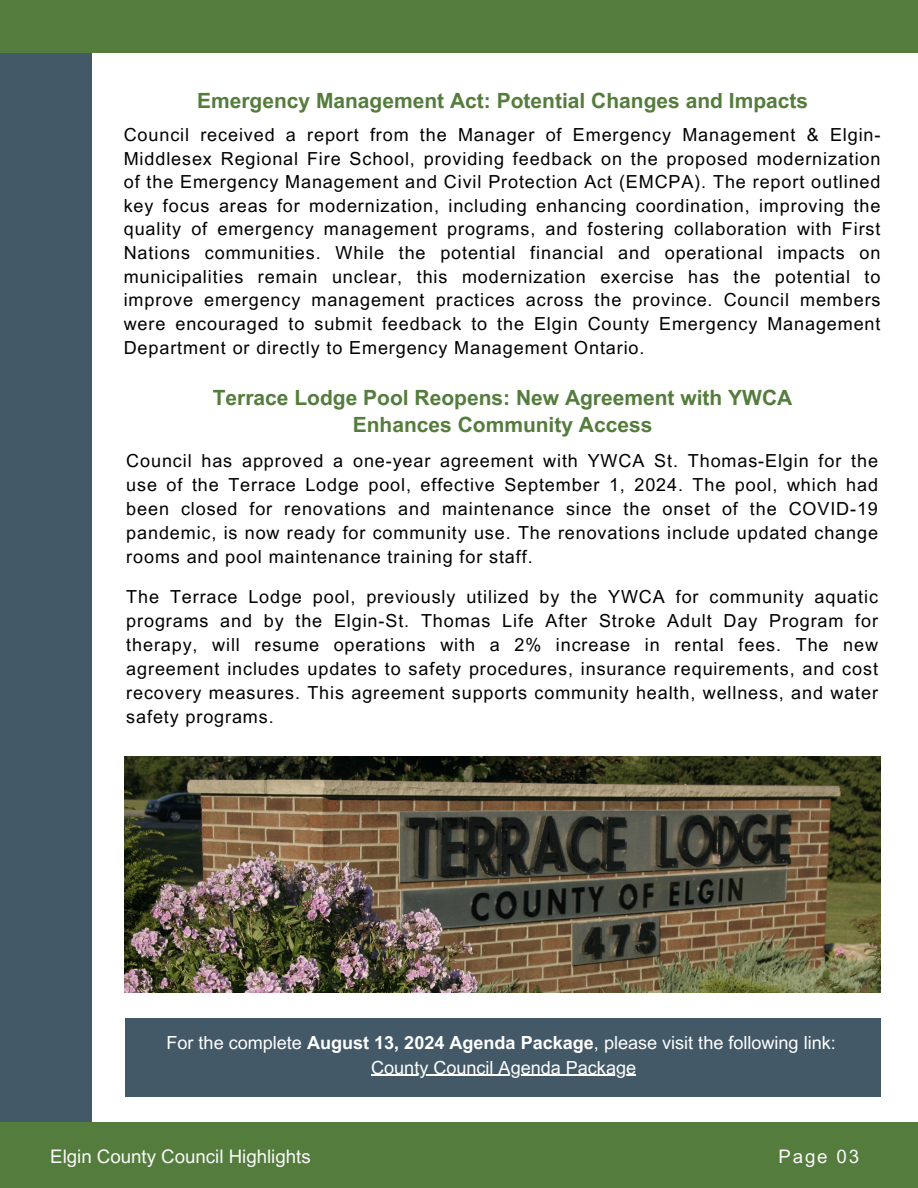
<style>
.page{position:relative;width:918px;height:1188px;background:#fff}
.page>*{position:absolute;margin:0;border:0;box-sizing:border-box;transform-origin:0 0}
.t1{font:700 21px/27px "Arial MT Pro";color:#547c3c;text-align:center}
.t2{font:18.75px "Arial MT Pro";color:#fafafa}
.t3{font:18px/24px "Arial MT Pro";letter-spacing:.05em;color:#000;text-align:justify}
.t4{font:18px "Arial MT Pro";color:#fff}
.s1{font-weight:700}
</style>
<div class="page">
<div style="left:0;top:0;width:92px;height:1128px;background:#435967"></div>
<div style="left:0;top:1122px;width:918px;height:66px;background:#547c3c"></div>
<div style="left:0;top:0;width:918px;height:53px;background:#547c3c"></div>
<div style="left:125px;top:1018px;width:755px;height:78px;background:#435967"></div>
<hr style="left:371px;top:1075px;width:265px;height:1px;background:#fff">
<img style="left:125px;top:756px;width:756px;height:236px">
<p class="t1" style="left:197px;top:89px;width:613px">Emergency Management Act: Potential Changes and Impacts</p>
<p class="t3" style="left:124px;top:125px;width:758px">Council received a report from the Manager of Emergency Management &amp; Elgin-Middlesex Regional Fire School, providing feedback on the proposed modernization of the Emergency Management and Civil Protection Act (EMCPA). The report outlined key focus areas for modernization, including enhancing coordination, improving the quality of emergency management programs, and fostering collaboration with First Nations communities. While the potential financial and operational impacts on municipalities remain unclear, this modernization exercise has the potential to improve emergency management practices across the province. Council members were encouraged to submit feedback to the Elgin County Emergency Management Department or directly to Emergency Management Ontario.</p>
<p class="t1" style="left:213px;top:387px;width:581px">Terrace Lodge Pool Reopens: New Agreement with YWCA<br>Enhances Community Access</p>
<p class="t3" style="left:126px;top:451px;width:753px">Council has approved a one-year agreement with YWCA St. Thomas-Elgin for the use of the Terrace Lodge pool, effective September 1, 2024. The pool, which had been closed for renovations and maintenance since the onset of the COVID-19 pandemic, is now ready for community use. The renovations include updated change rooms and pool maintenance training for staff.</p>
<p class="t3" style="left:126px;top:587px;width:753px">The Terrace Lodge pool, previously utilized by the YWCA for community aquatic programs and by the Elgin-St. Thomas Life After Stroke Adult Day Program for therapy, will resume operations with a 2% increase in rental fees. The new agreement includes updates to safety procedures, insurance requirements, and cost recovery measures. This agreement supports community health, wellness, and water safety programs.</p>
<h1 class="t4" style="left:167px;top:1036px;width:671px">For the complete <span class="s1">August 13, 2024 Agenda Package</span>, please visit the following link:</h1>
<p class="t4" style="left:371px;top:1061px;width:266px">County Council Agenda Package</p>
<p class="t2" style="left:50px;top:1150px;width:262px">Elgin County Council Highlights</p>
<p class="t2" style="left:778px;top:1150px;width:82px">Page 03</p>
</div>
